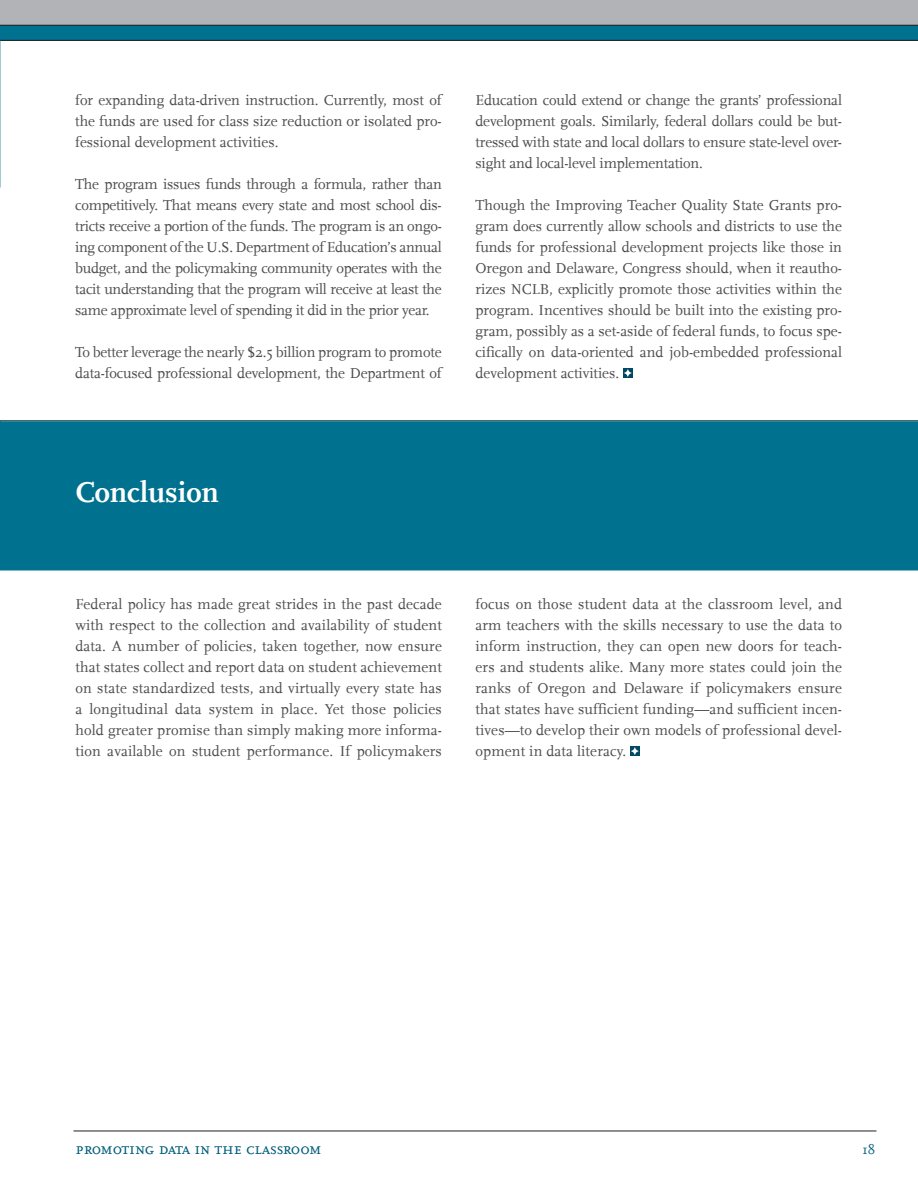
<style>
.page{position:relative;width:918px;height:1188px;background:#fff}
.page>*{position:absolute;margin:0;border:0;box-sizing:border-box;transform-origin:0 0}
.t1{font:700 30px "Scala";color:#fff}
.t2{font:16.5px "Scala Caps";letter-spacing:-.02em;color:#005d79}
.t3{font:15px/21px "Scala";letter-spacing:-.01em;color:#4b4c4d;text-align:justify}
.t4{font:13.5px "Scala Caps";color:#005d79}
</style>
<div class="page">
<hr style="left:74px;top:1131px;width:802px;height:1px;background:#231f20">
<div style="left:0;top:2px;width:918px;height:39px;background:#00718e"></div>
<div style="left:0;top:0;width:918px;height:26px;background:#b2b3b7"></div>
<hr style="left:0;top:40px;width:918px;height:1px;background:#231f20">
<hr style="left:0;top:25px;width:918px;height:1px;background:#231f20">
<svg style="left:0;top:25px;width:1px;height:162px"></svg>
<div style="left:1px;top:422px;width:917px;height:147px;background:#00718e"></div>
<div style="left:630px;top:746px;width:10px;height:10px;background:#004964"></div>
<svg style="left:631px;top:747px;width:8px;height:8px"></svg>
<div style="left:623px;top:368px;width:10px;height:10px;background:#004964"></div>
<svg style="left:624px;top:369px;width:8px;height:8px"></svg>
<p class="t3" style="left:75px;top:90px;width:368px">for expanding data-driven instruction. Currently, most of the funds are used for class size reduction or isolated pro&shy;fessional development activities.</p>
<p class="t3" style="left:75px;top:174px;width:368px">The program issues funds through a formula, rather than competitively. That means every state and most school dis&shy;tricts receive a portion of the funds. The program is an ongo&shy;ing component of the U.S. Department of Education’s annual budget, and the policymaking community operates with the tacit understanding that the program will receive at least the same approximate level of spending it did in the prior year.</p>
<p class="t3" style="left:75px;top:342px;width:368px">To better leverage the nearly $2.5 billion program to promote data-focused professional development, the Department of</p>
<p class="t3" style="left:476px;top:90px;width:368px">Education could extend or change the grants’ professional development goals. Similarly, federal dollars could be but&shy;tressed with state and local dollars to ensure state-level over&shy;sight and local-level implementation.</p>
<p class="t3" style="left:476px;top:195px;width:368px">Though the Improving Teacher Quality State Grants pro&shy;gram does currently allow schools and districts to use the funds for professional development projects like those in Oregon and Delaware, Congress should, when it reautho&shy;rizes NCLB, explicitly promote those activities within the program. Incentives should be built into the existing pro&shy;gram, possibly as a set-aside of federal funds, to focus spe&shy;cifically on data-oriented and job-embedded professional development activities.</p>
<h1 class="t1" style="left:75px;top:475px;width:145px">Conclusion</h1>
<p class="t3" style="left:75px;top:594px;width:368px">Federal policy has made great strides in the past decade with respect to the collection and availability of student data. A number of policies, taken together, now ensure that states collect and report data on student achievement on state standardized tests, and virtually every state has a longitudinal data system in place. Yet those policies hold greater promise than simply making more informa&shy;tion available on student performance. If policymakers</p>
<p class="t3" style="left:476px;top:594px;width:368px">focus on those student data at the classroom level, and arm teachers with the skills necessary to use the data to inform instruction, they can open new doors for teach&shy;ers and students alike. Many more states could join the ranks of Oregon and Delaware if policymakers ensure that states have sufficient funding—and sufficient incen&shy;tives—to develop their own models of professional devel&shy;opment in data literacy.</p>
<p class="t2" style="left:76px;top:1139px;width:247px">promoting data in the classroom</p>
<p class="t4" style="left:862px;top:1142px;width:14px">18</p>
</div>
